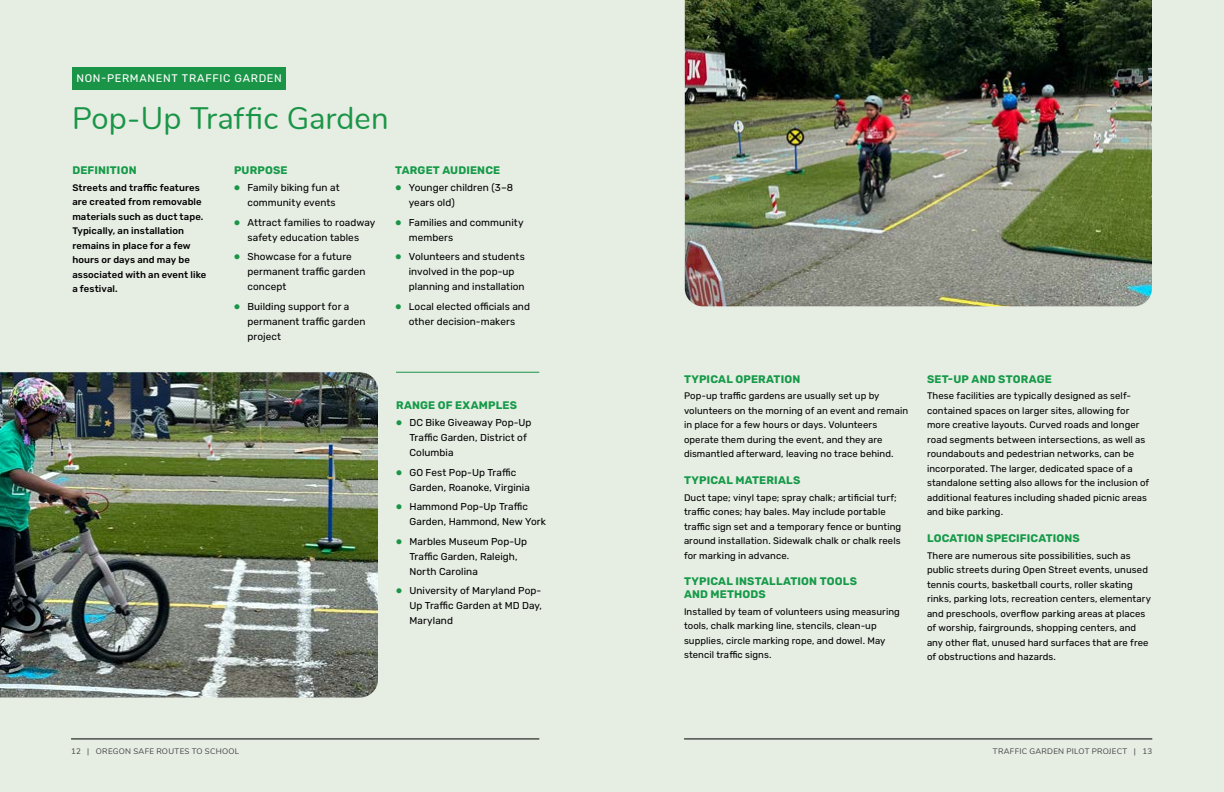
<style>
.page{position:relative;width:1224px;height:792px;background:#e6ede3}
.page>*{position:absolute;margin:0;border:0;box-sizing:border-box;transform-origin:0 0}
.t1{font:31px "Nunito";color:#1a9547}
.t2{font:700 11px/13px "Rubik";letter-spacing:.015em;color:#159a48}
.t3{font:11px "Rubik";letter-spacing:.06em;color:#fff}
.t4{font:10px/15px "Rubik";letter-spacing:.005em;color:#000}
.t5{font:9.5px/14.5px "Rubik";letter-spacing:.01em;color:#000}
.t6{font:500 9.5px/14.5px "Rubik";letter-spacing:.01em;color:#000}
.t7{font:8px "Nunito";letter-spacing:.035em;color:#414042}
.s1{font-weight:700;font-size:20px;color:#1a9547}
</style>
<div class="page">
<div style="left:72px;top:68px;width:214px;height:22px;background:#1a9547"></div>
<img style="left:0;top:372px;width:378px;height:326px">
<hr style="left:396px;top:372px;width:143px;height:1px;background:#1a9547">
<img style="left:685px;top:0;width:467px;height:306px">
<hr style="left:684px;top:739px;width:468px;height:1px;background:#000">
<hr style="left:71px;top:739px;width:468px;height:1px;background:#000">
<p class="t3" style="left:76px;top:70px;width:207px">NON-PERMANENT TRAFFIC GARDEN</p>
<h1 class="t1" style="left:72px;top:95px;width:318px">Pop-Up Traffic Garden</h1>
<p class="t2" style="left:72px;top:164px;width:66px">DEFINITION</p>
<p class="t6" style="left:72px;top:181px;width:136px">Streets and traffic features are created from removable materials such as duct tape.<br>Typically, an installation remains in place for a few hours or days and may be associated with an event like a festival.</p>
<p class="t2" style="left:234px;top:164px;width:55px">PURPOSE</p>
<p class="t4" style="left:248px;top:181px;width:94px;text-indent:-14px"><span class="s1">·</span> Family biking fun at community events</p>
<p class="t4" style="left:234px;top:215px;width:143px;text-align:center"><span class="s1">·</span> Attract families to roadway safety education tables</p>
<p class="t4" style="left:248px;top:250px;width:120px;text-indent:-14px"><span class="s1">·</span> Showcase for a future permanent traffic garden concept</p>
<p class="t4" style="left:248px;top:299px;width:120px;text-indent:-14px"><span class="s1">·</span> Building support for a permanent traffic garden project</p>
<p class="t2" style="left:395px;top:164px;width:106px">TARGET AUDIENCE</p>
<p class="t4" style="left:409px;top:181px;width:106px;text-indent:-14px"><span class="s1">·</span> Younger children (3–8 years old)</p>
<p class="t4" style="left:409px;top:215px;width:116px;text-indent:-14px"><span class="s1">·</span> Families and community members</p>
<p class="t4" style="left:409px;top:250px;width:118px;text-indent:-14px"><span class="s1">·</span> Volunteers and students involved in the pop-up planning and installation</p>
<p class="t4" style="left:395px;top:299px;width:136px;text-align:center"><span class="s1">·</span> Local elected officials and other decision-makers</p>
<p class="t2" style="left:396px;top:399px;width:122px">RANGE OF EXAMPLES</p>
<p class="t4" style="left:410px;top:416px;width:123px;text-indent:-14px"><span class="s1">·</span> DC Bike Giveaway Pop-Up<br>Traffic Garden, District of<br>Columbia</p>
<p class="t4" style="left:410px;top:465px;width:122px;text-indent:-14px"><span class="s1">·</span> GO Fest Pop-Up Traffic<br>Garden, Roanoke, Virginia</p>
<p class="t4" style="left:410px;top:500px;width:138px;text-indent:-14px"><span class="s1">·</span> Hammond Pop-Up Traffic<br>Garden, Hammond, New York</p>
<p class="t4" style="left:410px;top:534px;width:119px;text-indent:-14px"><span class="s1">·</span> Marbles Museum Pop-Up<br>Traffic Garden, Raleigh,<br>North Carolina</p>
<p class="t4" style="left:410px;top:584px;width:134px;text-align:justify;text-indent:-14px"><span class="s1">·</span> University of Maryland Pop-Up Traffic Garden at MD Day, Maryland</p>
<p class="t2" style="left:684px;top:372px;width:118px">TYPICAL OPERATION</p>
<p class="t5" style="left:684px;top:389px;width:226px">Pop-up traffic gardens are usually set up by volunteers on the morning of an event and remain in place for a few hours or days. Volunteers operate them during the event, and they are dismantled afterward, leaving no trace behind.</p>
<p class="t2" style="left:684px;top:473px;width:118px">TYPICAL MATERIALS</p>
<p class="t5" style="left:684px;top:490px;width:219px">Duct tape; vinyl tape; spray chalk; artificial turf; traffic cones; hay bales. May include portable traffic sign set and a temporary fence or bunting around installation. Sidewalk chalk or chalk reels for marking in advance.</p>
<p class="t2" style="left:684px;top:575px;width:175px">TYPICAL INSTALLATION TOOLS<br>AND METHODS</p>
<p class="t5" style="left:684px;top:605px;width:217px">Installed by team of volunteers using measuring tools, chalk marking line, stencils, clean-up supplies, circle marking rope, and dowel. May stencil traffic signs.</p>
<p class="t2" style="left:927px;top:372px;width:126px">SET-UP AND STORAGE</p>
<p class="t5" style="left:927px;top:389px;width:224px">These facilities are typically designed as self&shy;contained spaces on larger sites, allowing for more creative layouts. Curved roads and longer road segments between intersections, as well as roundabouts and pedestrian networks, can be incorporated. The larger, dedicated space of a standalone setting also allows for the inclusion of additional features including shaded picnic areas and bike parking.</p>
<p class="t2" style="left:927px;top:531px;width:154px">LOCATION SPECIFICATIONS</p>
<p class="t5" style="left:927px;top:548px;width:226px">There are numerous site possibilities, such as public streets during Open Street events, unused tennis courts, basketball courts, roller skating rinks, parking lots, recreation centers, elementary and preschools, overflow parking areas at places of worship, fairgrounds, shopping centers, and any other flat, unused hard surfaces that are free of obstructions and hazards.</p>
<p class="t7" style="left:71px;top:745px;width:170px">12 | OREGON SAFE ROUTES TO SCHOOL</p>
<p class="t7" style="left:993px;top:745px;width:161px">TRAFFIC GARDEN PILOT PROJECT | 13</p>
</div>
